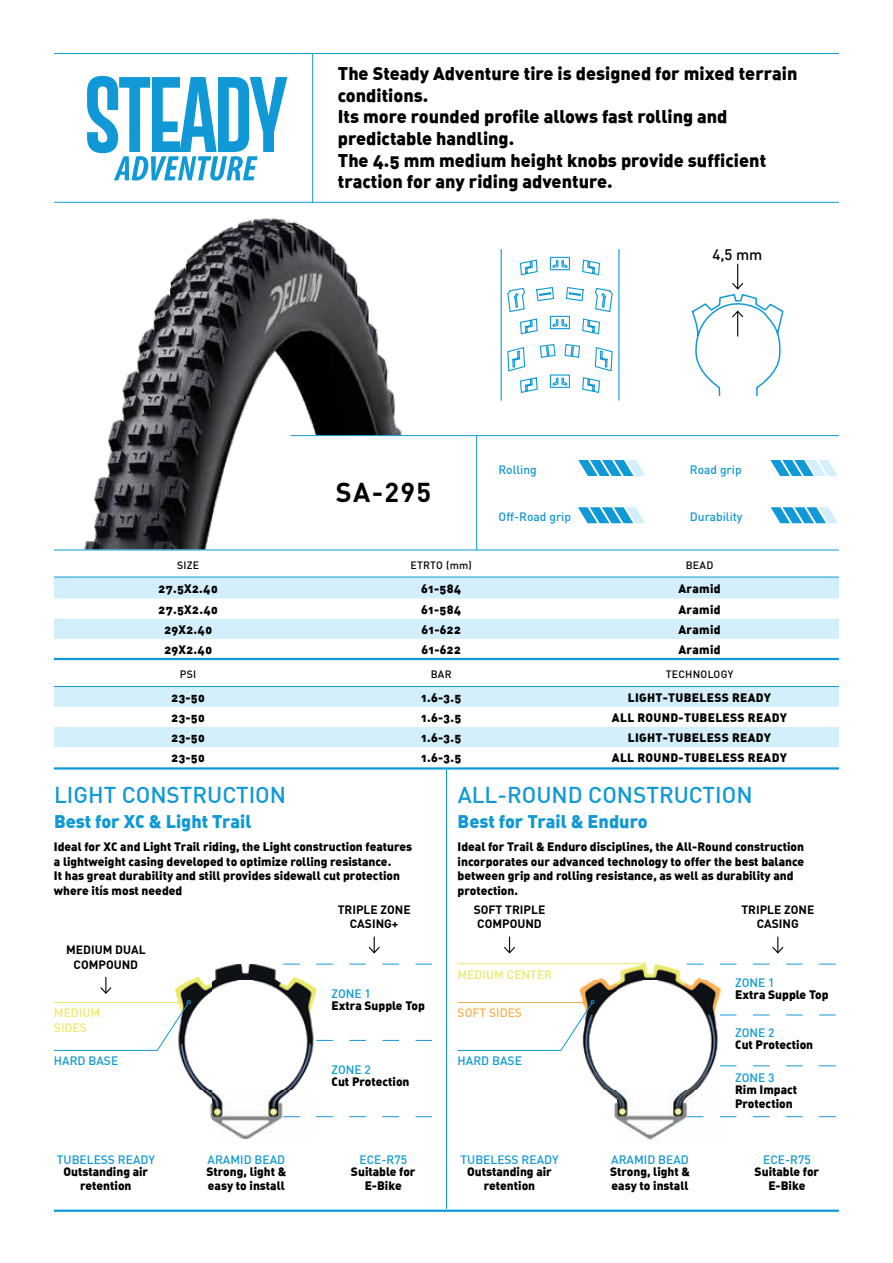
<style>
.page{position:relative;width:893px;height:1263px;background:#fff}
.page>*{position:absolute;margin:0;border:0;box-sizing:border-box;transform-origin:0 0}
.t1{font:700 27px "DIN";color:#000}
.t2{font:500 22.5px "DIN";color:#1099d6}
.t3{font:18px/21.6px "DIN Black Alternate";color:#000}
.t4{font:18px "DIN Black Alternate";color:#1099d6}
.t5{font:500 15px "DIN";color:#000}
.t6{font:12px/14.4px "DIN Black Alternate";color:#000}
.t7{font:500 12px "DIN";color:#1099d6}
.t8{font:12px "DIN Black Alternate";letter-spacing:.025em;color:#000}
.t9{font:700 12px/14.4px "DIN";color:#000;text-align:center}
.t10{font:500 12px/14.4px "DIN";color:#ece96a}
.t11{font:500 12px "DIN";color:#faaf53}
.t12{font:500 10.5px "DIN";letter-spacing:.025em;color:#000}
</style>
<div class="page">
<img style="left:84px;top:218px;width:417px;height:331px">
<img style="left:179px;top:964px;width:137px;height:174px">
<img style="left:575px;top:961px;width:150px;height:181px">
<svg style="left:771px;top:507px;width:67px;height:16px"></svg>
<svg style="left:578px;top:507px;width:67px;height:16px"></svg>
<svg style="left:770px;top:460px;width:68px;height:16px"></svg>
<svg style="left:578px;top:460px;width:68px;height:16px"></svg>
<hr style="left:54px;top:658px;width:785px;height:2px;background:#1099d6">
<hr style="left:54px;top:1209px;width:785px;height:3px;background:#1099d6">
<hr style="left:54px;top:767px;width:785px;height:2px;background:#1099d6">
<hr style="left:54px;top:550px;width:785px;height:1px;background:#1099d6">
<hr style="left:291px;top:435px;width:548px;height:1px;background:#1099d6">
<svg style="left:54px;top:578px;width:785px;height:61px;fill:#d4effc"></svg>
<svg style="left:54px;top:687px;width:785px;height:60px;fill:#d4effc"></svg>
<hr style="left:54px;top:577px;width:785px;height:1px;background:#1099d6">
<hr style="left:54px;top:202px;width:785px;height:1px;background:#1099d6">
<hr style="left:54px;top:53px;width:785px;height:1px;background:#1099d6">
<hr style="left:54px;top:686px;width:785px;height:1px;background:#1099d6">
<hr style="left:476px;top:436px;width:1px;height:114px;background:#1099d6">
<svg style="left:87px;top:76px;width:200px;height:105px"></svg>
<hr style="left:312px;top:54px;width:1px;height:149px;background:#1099d6">
<svg style="left:691px;top:264px;width:93px;height:133px"></svg>
<hr style="left:446px;top:770px;width:1px;height:439px;background:#1099d6">
<hr style="left:458px;top:963px;width:185px;height:1px;background:#ece96a">
<svg style="left:642px;top:962px;width:4px;height:4px"></svg>
<svg style="left:457px;top:1000px;width:137px;height:51px"></svg>
<svg style="left:283px;top:1116px;width:149px;height:1px"></svg>
<svg style="left:687px;top:1116px;width:149px;height:1px"></svg>
<svg style="left:316px;top:1040px;width:116px;height:1px"></svg>
<svg style="left:720px;top:1065px;width:116px;height:1px"></svg>
<svg style="left:720px;top:1014px;width:116px;height:1px"></svg>
<svg style="left:283px;top:964px;width:149px;height:1px"></svg>
<svg style="left:687px;top:964px;width:149px;height:1px"></svg>
<svg style="left:53px;top:977px;width:138px;height:74px"></svg>
<svg style="left:504px;top:936px;width:11px;height:18px"></svg>
<svg style="left:368px;top:936px;width:12px;height:18px"></svg>
<svg style="left:772px;top:936px;width:12px;height:18px"></svg>
<svg style="left:507px;top:256px;width:106px;height:137px"></svg>
<hr style="left:501px;top:249px;width:1px;height:151px;background:#1099d6">
<hr style="left:618px;top:249px;width:1px;height:151px;background:#1099d6">
<h3 class="t3" style="left:338px;top:62px;width:461px">The Steady Adventure tire is designed for mixed terrain conditions.<br>Its more rounded profile allows fast rolling and predictable handling.<br>The 4.5 mm medium height knobs provide sufficient traction for any riding adventure.</h3>
<p class="t5" style="left:712px;top:245px;width:51px">4,5 mm</p>
<h1 class="t1" style="left:336px;top:475px;width:97px">SA-295</h1>
<p class="t7" style="left:498px;top:462px;width:40px">Rolling</p>
<p class="t7" style="left:690px;top:462px;width:53px">Road grip</p>
<p class="t7" style="left:499px;top:509px;width:74px">Off-Road grip</p>
<p class="t7" style="left:690px;top:509px;width:54px">Durability</p>
<p class="t12" style="left:177px;top:558px;width:24px">SIZE</p>
<p class="t12" style="left:410px;top:558px;width:63px">ETRTO (mm)</p>
<p class="t12" style="left:686px;top:558px;width:29px">BEAD</p>
<p class="t6" style="left:159px;top:580px;width:61px">27.5X2.40</p>
<p class="t6" style="left:421px;top:580px;width:42px">61-584</p>
<p class="t6" style="left:678px;top:580px;width:44px">Aramid</p>
<p class="t6" style="left:159px;top:601px;width:61px">27.5X2.40</p>
<p class="t6" style="left:421px;top:601px;width:42px">61-584</p>
<p class="t6" style="left:678px;top:601px;width:44px">Aramid</p>
<p class="t6" style="left:164px;top:621px;width:49px">29X2.40</p>
<p class="t6" style="left:421px;top:621px;width:41px">61-622</p>
<p class="t6" style="left:678px;top:621px;width:44px">Aramid</p>
<p class="t6" style="left:164px;top:642px;width:49px">29X2.40</p>
<p class="t6" style="left:421px;top:642px;width:41px">61-622</p>
<p class="t6" style="left:678px;top:642px;width:44px">Aramid</p>
<p class="t12" style="left:180px;top:668px;width:18px">PSI</p>
<p class="t12" style="left:431px;top:668px;width:22px">BAR</p>
<p class="t12" style="left:666px;top:668px;width:69px">TECHNOLOGY</p>
<p class="t6" style="left:172px;top:689px;width:35px">23-50</p>
<p class="t6" style="left:421px;top:689px;width:42px">1.6-3.5</p>
<p class="t8" style="left:628px;top:689px;width:145px">LIGHT-TUBELESS READY</p>
<p class="t6" style="left:172px;top:709px;width:35px">23-50</p>
<p class="t6" style="left:421px;top:709px;width:42px">1.6-3.5</p>
<p class="t8" style="left:612px;top:709px;width:177px">ALL ROUND-TUBELESS READY</p>
<p class="t6" style="left:172px;top:730px;width:35px">23-50</p>
<p class="t6" style="left:421px;top:730px;width:42px">1.6-3.5</p>
<p class="t8" style="left:628px;top:729px;width:145px">LIGHT-TUBELESS READY</p>
<p class="t6" style="left:172px;top:750px;width:35px">23-50</p>
<p class="t6" style="left:421px;top:750px;width:42px">1.6-3.5</p>
<p class="t8" style="left:612px;top:750px;width:177px">ALL ROUND-TUBELESS READY</p>
<h2 class="t2" style="left:54px;top:780px;width:234px">LIGHT CONSTRUCTION</h2>
<h2 class="t2" style="left:458px;top:780px;width:296px">ALL-ROUND CONSTRUCTION</h2>
<p class="t6" style="left:54px;top:839px;width:360px">Ideal for XC and Light Trail riding, the Light construction features a lightweight casing developed to optimize rolling resistance.<br>It has great durability and still provides sidewall cut protection where it’s most needed</p>
<p class="t6" style="left:458px;top:839px;width:348px">Ideal for Trail &amp; Enduro disciplines, the All-Round construction incorporates our advanced technology to offer the best balance between grip and rolling resistance, as well as durability and protection.</p>
<h3 class="t4" style="left:54px;top:809px;width:199px">Best for XC &amp; Light Trail</h3>
<h3 class="t4" style="left:458px;top:809px;width:191px">Best for Trail &amp; Enduro</h3>
<p class="t9" style="left:338px;top:902px;width:74px">TRIPLE ZONE<br>CASING+</p>
<p class="t9" style="left:741px;top:902px;width:74px">TRIPLE ZONE<br>CASING</p>
<p class="t9" style="left:474px;top:902px;width:73px;text-align:left">SOFT TRIPLE<br>COMPOUND</p>
<p class="t9" style="left:66px;top:942px;width:81px">MEDIUM DUAL<br>COMPOUND</p>
<p class="t7" style="left:331px;top:986px;width:41px">ZONE 1</p>
<p class="t10" style="left:458px;top:966px;width:96px">MEDIUM CENTER</p>
<p class="t6" style="left:331px;top:997px;width:95px">Extra Supple Top</p>
<p class="t10" style="left:54px;top:1005px;width:48px">MEDIUM<br>SIDES</p>
<p class="t11" style="left:458px;top:1005px;width:66px">SOFT SIDES</p>
<p class="t7" style="left:54px;top:1053px;width:66px">HARD BASE</p>
<p class="t7" style="left:458px;top:1053px;width:66px">HARD BASE</p>
<p class="t7" style="left:331px;top:1062px;width:41px">ZONE 2</p>
<p class="t6" style="left:331px;top:1074px;width:80px">Cut Protection</p>
<p class="t7" style="left:735px;top:975px;width:41px">ZONE 1</p>
<p class="t6" style="left:735px;top:987px;width:95px">Extra Supple Top</p>
<p class="t6" style="left:735px;top:1037px;width:80px">Cut Protection</p>
<p class="t7" style="left:735px;top:1025px;width:41px">ZONE 2</p>
<p class="t7" style="left:735px;top:1070px;width:41px">ZONE 3</p>
<p class="t6" style="left:735px;top:1081px;width:64px">Rim Impact<br>Protection</p>
<p class="t7" style="left:57px;top:1152px;width:100px">TUBELESS READY</p>
<p class="t7" style="left:208px;top:1152px;width:79px">ARAMID BEAD</p>
<p class="t7" style="left:460px;top:1152px;width:100px">TUBELESS READY</p>
<p class="t7" style="left:611px;top:1152px;width:79px">ARAMID BEAD</p>
<p class="t7" style="left:359px;top:1152px;width:49px">ECE-R75</p>
<p class="t7" style="left:763px;top:1152px;width:49px">ECE-R75</p>
<p class="t6" style="left:63px;top:1164px;width:86px;text-align:center">Outstanding air retention</p>
<p class="t6" style="left:467px;top:1164px;width:86px;text-align:center">Outstanding air retention</p>
<p class="t6" style="left:206px;top:1164px;width:81px">Strong, light &amp; easy to install</p>
<p class="t6" style="left:610px;top:1164px;width:81px">Strong, light &amp; easy to install</p>
<p class="t6" style="left:351px;top:1164px;width:66px;text-align:center">Suitable for<br>E-Bike</p>
<p class="t6" style="left:755px;top:1164px;width:66px;text-align:center">Suitable for<br>E-Bike</p>
</div>
